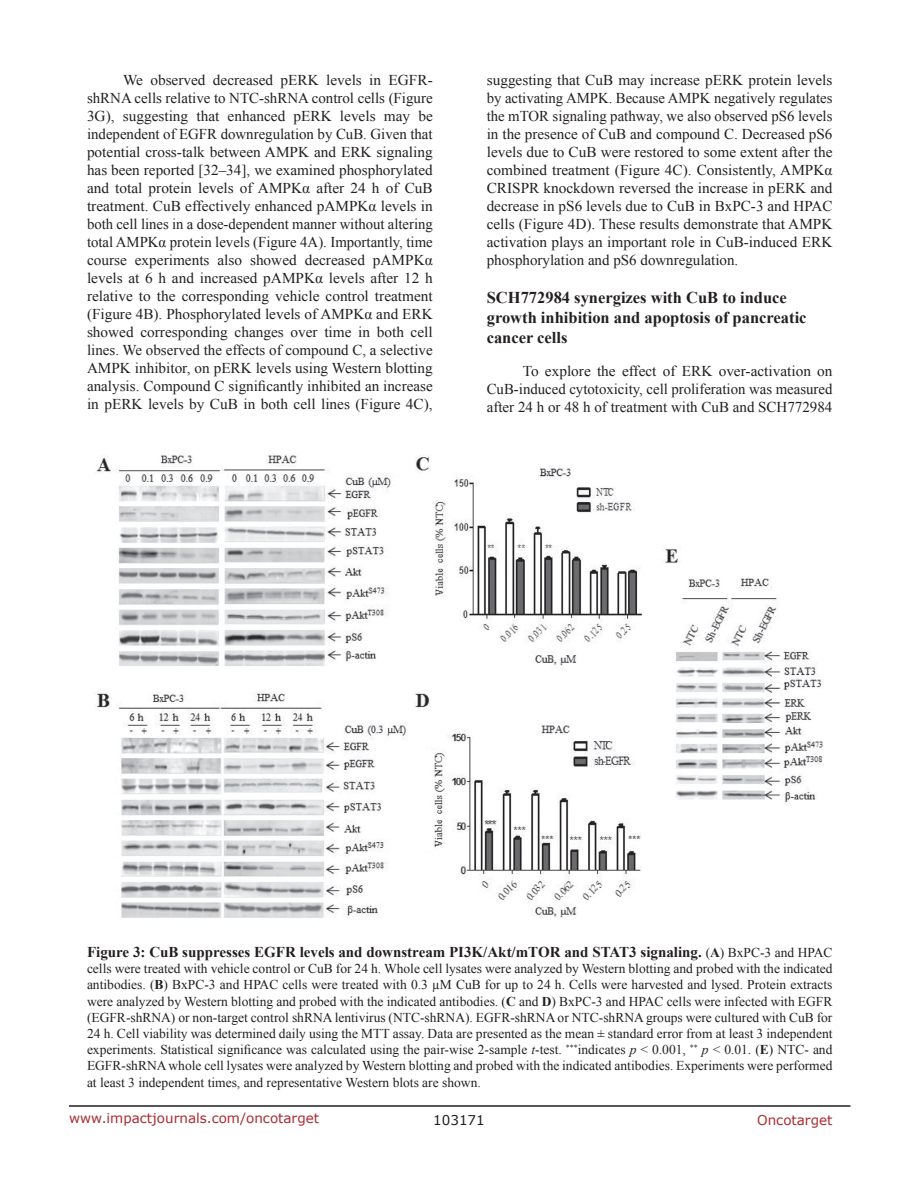
<style>
.page{position:relative;width:918px;height:1188px;background:#fff}
.page>*{position:absolute;margin:0;border:0;box-sizing:border-box;transform-origin:0 0}
.SubHeading_middle{font:700 16.5px/19.8px "Times New Roman";color:#231f20}
.BodyText{font:15px/18px "Times New Roman";color:#231f20;text-align:justify}
.FigureText{font:700 15px "Times New Roman";color:#231f20}
.FigureText-2{font:13.5px/16.2px "Times New Roman";color:#231f20;text-align:justify}
.t1{font:13.5px "Verdana";color:#ac2b31}
.t2{font:13.5px "Verdana";color:#231f20}
.s1{font-weight:400;font-size:13.5px}
.s2{font-size:13.5px}
.s3{font-weight:700}
.s4{font-style:italic}
</style>
<div class="page">
<hr style="left:69px;top:1105px;width:781px;height:2px;background:#231f20">
<img style="left:95px;top:455px;width:728px;height:463px">
<p class="BodyText" style="left:87px;top:71px;width:347px;text-indent:36px">We observed decreased pERK levels in EGFR&shy;shRNA cells relative to NTC-shRNA control cells (Figure 3G), suggesting that enhanced pERK levels may be independent of EGFR downregulation by CuB. Given that potential cross-talk between AMPK and ERK signaling has been reported [32–34], we examined phosphorylated and total protein levels of AMPKα after 24 h of CuB treatment. CuB effectively enhanced pAMPKα levels in both cell lines in a dose-dependent manner without altering total AMPKα protein levels (Figure 4A). Importantly, time course experiments also showed decreased pAMPKα levels at 6 h and increased pAMPKα levels after 12 h relative to the corresponding vehicle control treatment (Figure 4B). Phosphorylated levels of AMPKα and ERK showed corresponding changes over time in both cell lines. We observed the effects of compound C, a selective AMPK inhibitor, on pERK levels using Western blotting analysis. Compound C significantly inhibited an increase in pERK levels by CuB in both cell lines (Figure 4C),</p>
<p class="BodyText" style="left:487px;top:71px;width:347px">suggesting that CuB may increase pERK protein levels by activating AMPK. Because AMPK negatively regulates the mTOR signaling pathway, we also observed pS6 levels in the presence of CuB and compound C. Decreased pS6 levels due to CuB were restored to some extent after the combined treatment (Figure 4C). Consistently, AMPKα CRISPR knockdown reversed the increase in pERK and decrease in pS6 levels due to CuB in BxPC-3 and HPAC cells (Figure 4D). These results demonstrate that AMPK activation plays an important role in CuB-induced ERK phosphorylation and pS6 downregulation.</p>
<p class="SubHeading_middle" style="left:487px;top:287px;width:321px">SCH772984 synergizes with CuB to induce growth inhibition and apoptosis of pancreatic cancer cells</p>
<p class="BodyText" style="left:487px;top:362px;width:347px;text-indent:36px">To explore the effect of ERK over-activation on CuB-induced cytotoxicity, cell proliferation was measured after 24 h or 48 h of treatment with CuB and SCH772984</p>
<p class="FigureText" style="left:87px;top:942px;width:747px">Figure 3: CuB suppresses EGFR levels and downstream PI3K/Akt/mTOR and STAT3 signaling. <span class="s1">(</span><span class="s2">A</span><span class="s1">) BxPC-3 and HPAC</span></p>
<p class="FigureText-2" style="left:87px;top:960px;width:747px">cells were treated with vehicle control or CuB for 24 h. Whole cell lysates were analyzed by Western blotting and probed with the indicated antibodies. (<span class="s3">B</span>) BxPC-3 and HPAC cells were treated with 0.3 µM CuB for up to 24 h. Cells were harvested and lysed. Protein extracts were analyzed by Western blotting and probed with the indicated antibodies. (<span class="s3">C</span> and <span class="s3">D</span>) BxPC-3 and HPAC cells were infected with EGFR (EGFR-shRNA) or non-target control shRNA lentivirus (NTC-shRNA). EGFR-shRNA or NTC-shRNA groups were cultured with CuB for 24 h. Cell viability was determined daily using the MTT assay. Data are presented as the mean ± standard error from at least 3 independent experiments. Statistical significance was calculated using the pair-wise 2-sample <span class="s4">t</span>-test. <sup>***</sup>indicates <span class="s4">p</span> &lt; 0.001, <sup>**</sup> <span class="s4">p</span> &lt; 0.01. (<span class="s3">E</span>) NTC- and EGFR-shRNA whole cell lysates were analyzed by Western blotting and probed with the indicated antibodies. Experiments were performed at least 3 independent times, and representative Western blots are shown.</p>
<p class="t1" style="left:69px;top:1109px;width:252px">www.impactjournals.com/oncotarget</p>
<p class="t2" style="left:433px;top:1111px;width:53px">103171</p>
<p class="t1" style="left:757px;top:1111px;width:77px">Oncotarget</p>
</div>
